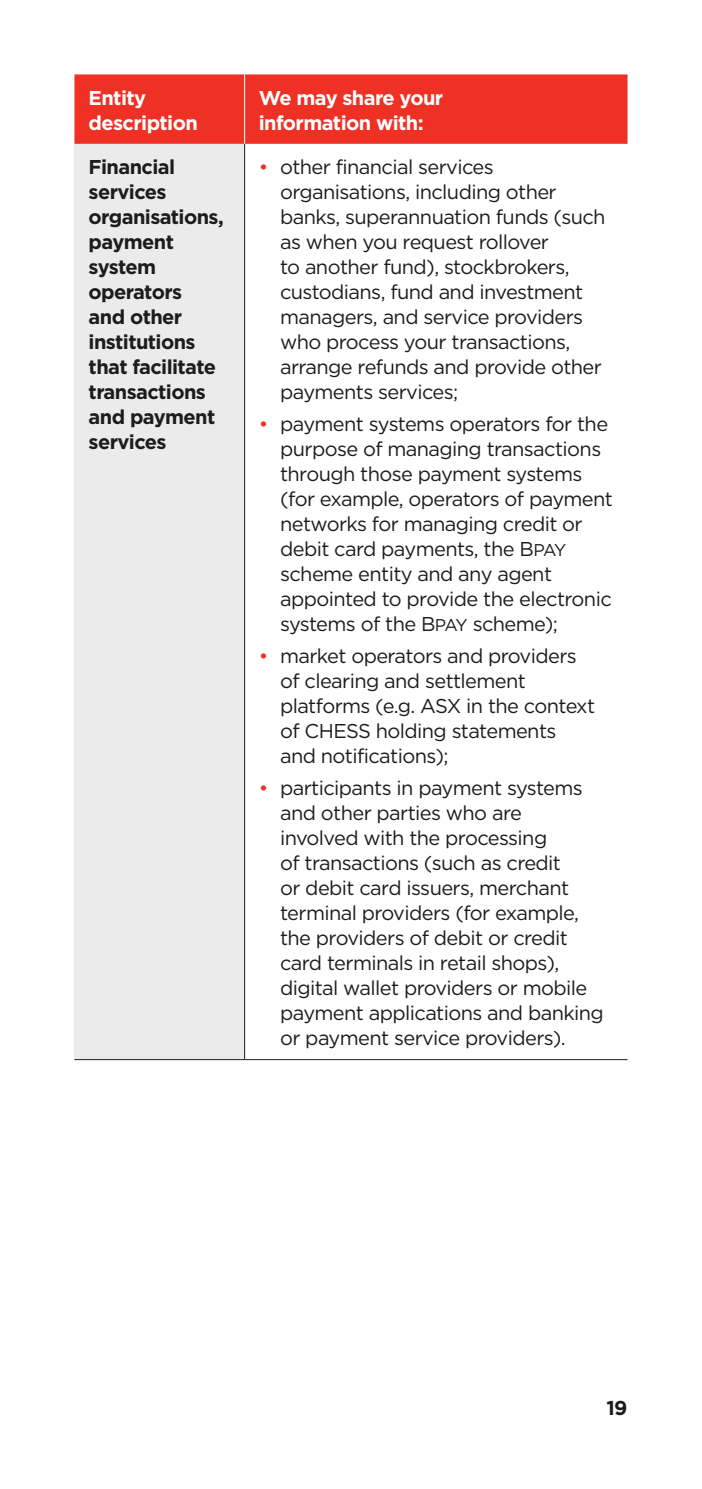
<style>
.page{position:relative;width:702px;height:1489px;background:#fff}
.page>*{position:absolute;margin:0;border:0;box-sizing:border-box;transform-origin:0 0}
.t1{font:20px/25px "Gotham";letter-spacing:-.03em;color:#1c1c1c}
.Table_Bold{font:700 20px/25px "Gotham";letter-spacing:-.03em;color:#1c1c1c}
.Table_Head_White{font:700 20px/25px "Gotham";letter-spacing:-.03em;color:#fff}
.s1{color:#ee3124}
.s2{font-size:17px}
</style>
<div class="page">
<div style="left:74px;top:74px;width:553px;height:70px;background:#ee3124"></div>
<div style="left:74px;top:144px;width:170px;height:915px;background:#ebebec"></div>
<hr style="left:244px;top:1059px;width:383px;height:1px;background:#1c1c1c">
<hr style="left:244px;top:74px;width:1px;height:70px;background:#fff">
<hr style="left:244px;top:144px;width:1px;height:915px;background:#1c1c1c">
<hr style="left:74px;top:1059px;width:170px;height:1px;background:#1c1c1c">
<p class="Table_Head_White" style="left:89px;top:85px;width:111px">Entity description</p>
<p class="Table_Head_White" style="left:259px;top:85px;width:186px">We may share your information with:</p>
<p class="Table_Bold" style="left:89px;top:154px;width:137px">Financial services organisations, payment system operators and other institutions that facilitate transactions and payment services</p>
<p class="t1" style="left:280px;top:154px;width:327px;text-indent:-21px"><span class="s1">•</span> other financial services organisations, including other banks, superannuation funds (such as when you request rollover<br>to another fund), stockbrokers, custodians, fund and investment managers, and service providers who process your transactions, arrange refunds and provide other payments services;</p>
<p class="t1" style="left:280px;top:411px;width:334px;text-indent:-21px"><span class="s1">•</span> payment systems operators for the purpose of managing transactions through those payment systems (for example, operators of payment networks for managing credit or debit card payments, the B<span class="s2">PAY </span>scheme entity and any agent appointed to provide the electronic systems of the B<span class="s2">PAY</span> scheme);</p>
<p class="t1" style="left:280px;top:643px;width:317px;text-indent:-21px"><span class="s1">•</span> market operators and providers of clearing and settlement platforms (e.g. ASX in the context of CHESS holding statements and notifications);</p>
<p class="t1" style="left:280px;top:775px;width:325px;text-indent:-21px"><span class="s1">•</span> participants in payment systems and other parties who are involved with the processing<br>of transactions (such as credit<br>or debit card issuers, merchant terminal providers (for example, the providers of debit or credit card terminals in retail shops), digital wallet providers or mobile payment applications and banking or payment service providers).</p>
<p class="Table_Bold" style="left:606px;top:1394px;width:23px">19</p>
</div>
